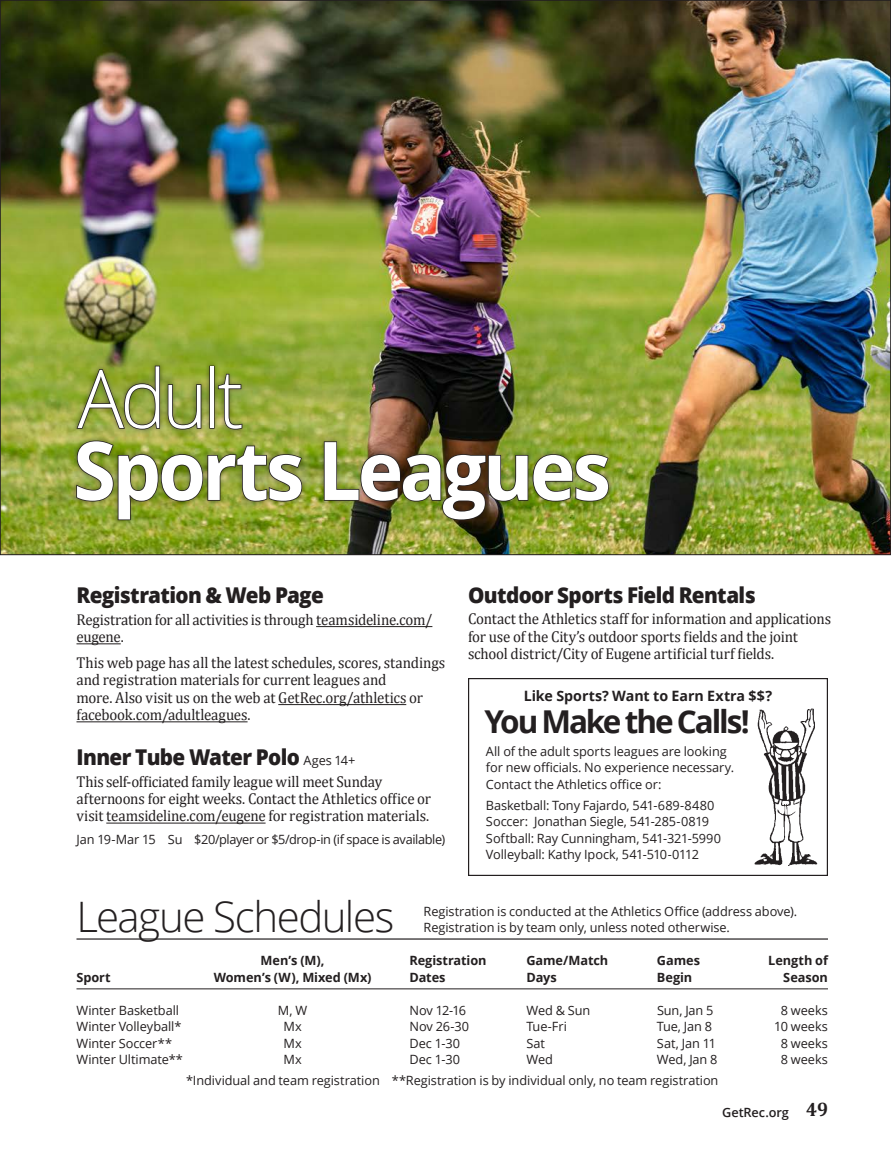
<style>
.page{position:relative;width:891px;height:1161px;background:#fff}
.page>*{position:absolute;margin:0;border:0;box-sizing:border-box;transform-origin:0 0}
.headline{font:700 81px "Open Sans";letter-spacing:-.045em;color:#fff;scale:.95 1}
.headline-2{font:300 81px "Open Sans";letter-spacing:-.05em;color:#fff;scale:.95 1}
.category{font:300 42px "Open Sans";letter-spacing:-.035em;color:#231f20}
.bigdata{font:700 31.5px "Open Sans";letter-spacing:-.07em;color:#231f20}
.headline-3{font:800 21.75px "Open Sans";letter-spacing:-.03em;color:#231f20;scale:.95 1}
.bodytext{font:15.75px/17.2px "Cambria";letter-spacing:-.01em;color:#231f20;scale:.95 1}
.bigdata-2{font:700 14.25px "Open Sans";letter-spacing:-.005em;color:#231f20}
.data{font:12.75px/16.5px "Open Sans";letter-spacing:-.005em;color:#231f20}
.data-2{font:700 12.75px "Open Sans";letter-spacing:-.005em;color:#231f20}
.dataleagues{font:12.75px "Open Sans";letter-spacing:-.01em;color:#231f20}
.data-3{font:12.75px "Open Sans";letter-spacing:-.025em;color:#231f20}
.t1{font:600 12.75px "Open Sans";letter-spacing:-.005em;color:#231f20}
.s1{font-weight:400;font-size:12.75px}
.s2{font-family:"Cambria";font-weight:700;font-size:19.5px}
</style>
<div class="page">
<img style="left:2px;top:2px;width:887px;height:551px">
<hr style="left:316px;top:626px;width:116px;height:1px;background:#231f20">
<hr style="left:76px;top:644px;width:45px;height:1px;background:#231f20">
<hr style="left:278px;top:704px;width:128px;height:1px;background:#231f20">
<hr style="left:76px;top:722px;width:172px;height:1px;background:#231f20">
<hr style="left:106px;top:823px;width:160px;height:1px;background:#231f20">
<div style="left:468px;top:678px;width:360px;height:198px;border:1px solid #231f20"></div>
<img style="left:754px;top:708px;width:64px;height:158px">
<hr style="left:76px;top:938px;width:752px;height:2px;background:#231f20">
<hr style="left:76px;top:989px;width:752px;height:1px;background:#231f20">
<div style="left:71px;top:361px;width:542px;height:164px;background:#231f20;opacity:.5"></div>
<svg style="left:75px;top:365px;width:86px;height:65px;background:#7b8934"></svg>
<svg style="left:167px;top:383px;width:35px;height:47px;background:#758138"></svg>
<div style="left:209px;top:366px;width:6px;height:63px;border:2px solid #231f20"></div>
<svg style="left:217px;top:373px;width:26px;height:57px"></svg>
<img style="left:76px;top:440px;width:227px;height:81px">
<img style="left:323px;top:441px;width:286px;height:80px">
<p class="headline-2" style="left:78px;top:343px;width:176px">Adult</p>
<p class="headline" style="left:74px;top:413px;width:567px">Sports Leagues</p>
<p class="headline-3" style="left:76px;top:578px;width:262px">Registration &amp; Web Page</p>
<p class="bodytext" style="left:76px;top:611px;width:376px">Registration for all activities is through teamsideline.com/ eugene.</p>
<p class="bodytext" style="left:76px;top:654px;width:390px">This web page has all the latest schedules, scores, standings and registration materials for current leagues and<br>more. Also visit us on the web at GetRec.org/athletics or facebook.com/adultleagues.</p>
<p class="headline-3" style="left:76px;top:740px;width:295px">Inner Tube Water Polo <span class="s1">Ages 14+</span></p>
<p class="bodytext" style="left:76px;top:773px;width:375px">This self-officiated family league will meet Sunday afternoons for eight weeks. Contact the Athletics office or visit teamsideline.com/eugene for registration materials.</p>
<p class="data-3" style="left:76px;top:830px;width:370px">Jan 19-Mar 15 Su $20/player or $5/drop-in (if space is available)</p>
<p class="headline-3" style="left:468px;top:578px;width:304px">Outdoor Sports Field Rentals</p>
<p class="bodytext" style="left:468px;top:610px;width:384px">Contact the Athletics staff for information and applications for use of the City’s outdoor sports fields and the joint school district/City of Eugene artificial turf fields.</p>
<p class="bigdata-2" style="left:524px;top:686px;width:250px">Like Sports? Want to Earn Extra $$?</p>
<p class="bigdata" style="left:484px;top:699px;width:267px">You Make the Calls!</p>
<p class="data" style="left:486px;top:743px;width:250px">All of the adult sports leagues are looking for new officials. No experience necessary.<br>Contact the Athletics office or:</p>
<p class="data" style="left:486px;top:797px;width:230px">Basketball: Tony Fajardo, 541-689-8480</p>
<p class="data" style="left:486px;top:813px;width:225px">Soccer: Jonathan Siegle, 541-285-0819</p>
<p class="data" style="left:486px;top:830px;width:237px">Softball: Ray Cunningham, 541-321-5990</p>
<p class="data" style="left:486px;top:846px;width:214px">Volleyball: Kathy Ipock, 541-510-0112</p>
<p class="category" style="left:76px;top:888px;width:319px">League Schedules</p>
<p class="data-2" style="left:261px;top:952px;width:66px">Men’s (M),</p>
<p class="data-2" style="left:409px;top:952px;width:79px">Registration</p>
<p class="data-2" style="left:526px;top:952px;width:83px">Game/Match</p>
<p class="data-2" style="left:657px;top:952px;width:45px">Games</p>
<p class="data-2" style="left:768px;top:952px;width:61px">Length of</p>
<p class="data-2" style="left:76px;top:968px;width:36px">Sport</p>
<p class="data-2" style="left:214px;top:968px;width:159px">Women’s (W), Mixed (Mx)</p>
<p class="data-2" style="left:409px;top:968px;width:38px">Dates</p>
<p class="data-2" style="left:526px;top:968px;width:32px">Days</p>
<p class="data-2" style="left:657px;top:968px;width:37px">Begin</p>
<p class="data-2" style="left:783px;top:968px;width:46px">Season</p>
<p class="data" style="left:76px;top:1001px;width:104px">Winter Basketball</p>
<p class="data" style="left:278px;top:1001px;width:31px">M, W</p>
<p class="data" style="left:410px;top:1001px;width:58px">Nov 12-16</p>
<p class="data" style="left:526px;top:1001px;width:65px">Wed &amp; Sun</p>
<p class="data" style="left:657px;top:1001px;width:58px">Sun, Jan 5</p>
<p class="data" style="left:781px;top:1001px;width:49px">8 weeks</p>
<p class="data" style="left:76px;top:1018px;width:106px">Winter Volleyball*</p>
<p class="data" style="left:284px;top:1018px;width:20px">Mx</p>
<p class="data" style="left:410px;top:1018px;width:61px">Nov 26-30</p>
<p class="data" style="left:526px;top:1018px;width:42px">Tue-Fri</p>
<p class="data" style="left:657px;top:1018px;width:57px">Tue, Jan 8</p>
<p class="data" style="left:774px;top:1018px;width:55px">10 weeks</p>
<p class="data" style="left:76px;top:1034px;width:97px">Winter Soccer**</p>
<p class="data" style="left:284px;top:1034px;width:20px">Mx</p>
<p class="data" style="left:410px;top:1034px;width:52px">Dec 1-30</p>
<p class="data" style="left:526px;top:1034px;width:20px">Sat</p>
<p class="data" style="left:657px;top:1034px;width:61px">Sat, Jan 11</p>
<p class="data" style="left:781px;top:1034px;width:49px">8 weeks</p>
<p class="data" style="left:76px;top:1051px;width:108px">Winter Ultimate**</p>
<p class="data" style="left:284px;top:1051px;width:20px">Mx</p>
<p class="data" style="left:410px;top:1051px;width:52px">Dec 1-30</p>
<p class="data" style="left:526px;top:1051px;width:28px">Wed</p>
<p class="data" style="left:657px;top:1051px;width:62px">Wed, Jan 8</p>
<p class="data" style="left:781px;top:1051px;width:49px">8 weeks</p>
<p class="dataleagues" style="left:186px;top:1072px;width:534px">*Individual and team registration **Registration is by individual only, no team registration</p>
<p class="data" style="left:424px;top:903px;width:375px">Registration is conducted at the Athletics Office (address above).</p>
<p class="data" style="left:424px;top:919px;width:308px">Registration is by team only, unless noted otherwise.</p>
<p class="t1" style="left:722px;top:1103px;width:107px">GetRec.org <span class="s2">49</span></p>
</div>
